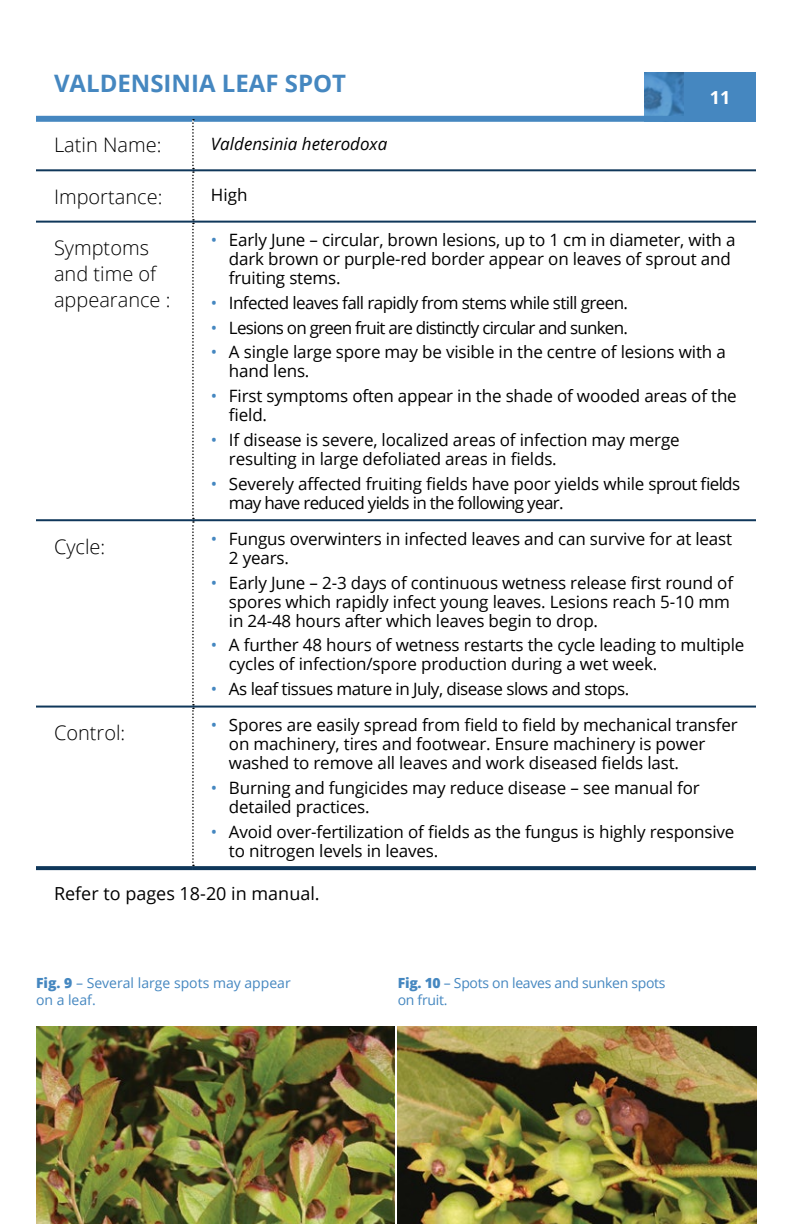
<style>
.page{position:relative;width:792px;height:1224px;background:#fff}
.page>*{position:absolute;margin:0;border:0;box-sizing:border-box;transform-origin:0 0}
.t1{font:700 24px "Open Sans";color:#4587c0}
.t2{font:300 20px/26px "Open Sans";color:#000}
.t3{font:18px "Open Sans";color:#000}
.t4{font:700 18px "Open Sans";color:#fff}
.t5{font:17px/19px "Open Sans";letter-spacing:-.01em;color:#000}
.t6{font:17px/19px "Open Sans";letter-spacing:-.04em;color:#000}
.t7{font:17px "Open Sans";letter-spacing:-.035em;color:#000}
.t8{font:17px "Open Sans";letter-spacing:-.045em;color:#000}
.t9{font:17px "Open Sans";letter-spacing:-.03em;color:#000}
.t10{font:italic 17px "Open Sans";color:#000}
.t11{font:14px/16.8px "Open Sans";letter-spacing:-.02em;color:#4587c0}
.t12{font:14px/16.8px "Open Sans";color:#4587c0}
.s1{color:#4587c0}
.s2{font-weight:800}
</style>
<div class="page">
<div style="left:684px;top:72px;width:72px;height:50px;background:#4587c0"></div>
<img style="left:644px;top:72px;width:40px;height:44px">
<div style="left:36px;top:116px;width:720px;height:6px;background:#4587c0"></div>
<svg style="left:192px;top:119px;width:2px;height:747px"></svg>
<hr style="left:36px;top:169px;width:157px;height:2px;background:#0f375a">
<hr style="left:193px;top:169px;width:563px;height:2px;background:#0f375a">
<hr style="left:36px;top:221px;width:157px;height:2px;background:#0f375a">
<hr style="left:193px;top:221px;width:563px;height:2px;background:#0f375a">
<hr style="left:36px;top:519px;width:157px;height:2px;background:#0f375a">
<hr style="left:193px;top:519px;width:563px;height:2px;background:#0f375a">
<hr style="left:36px;top:706px;width:157px;height:2px;background:#0f375a">
<hr style="left:193px;top:706px;width:563px;height:2px;background:#0f375a">
<svg style="left:36px;top:866px;width:157px;height:4px"></svg>
<svg style="left:193px;top:866px;width:563px;height:4px;background:#163c5e"></svg>
<img style="left:36px;top:1026px;width:359px;height:198px">
<img style="left:398px;top:1026px;width:358px;height:198px">
<h1 class="t1" style="left:54px;top:66px;width:294px">VALDENSINIA LEAF SPOT</h1>
<p class="t4" style="left:710px;top:85px;width:22px">11</p>
<p class="t2" style="left:54px;top:132px;width:109px">Latin Name:</p>
<p class="t10" style="left:211px;top:132px;width:178px">Valdensinia heterodoxa</p>
<p class="t2" style="left:54px;top:183px;width:110px">Importance:</p>
<p class="t5" style="left:211px;top:185px;width:38px">High</p>
<p class="t2" style="left:54px;top:234px;width:118px">Symptoms and time of appearance :</p>
<p class="t5" style="left:229px;top:230px;width:508px;text-indent:-18px"><span class="s1">•</span> Early June – circular, brown lesions, up to 1 cm in diameter, with a dark brown or purple-red border appear on leaves of sprout and fruiting stems.</p>
<p class="t7" style="left:211px;top:291px;width:419px"><span class="s1">•</span> Infected leaves fall rapidly from stems while still green.</p>
<p class="t8" style="left:211px;top:316px;width:418px"><span class="s1">•</span> Lesions on green fruit are distinctly circular and sunken.</p>
<p class="t5" style="left:229px;top:342px;width:498px;text-indent:-18px"><span class="s1">•</span> A single large spore may be visible in the centre of lesions with a hand lens.</p>
<p class="t5" style="left:229px;top:386px;width:509px;text-indent:-18px"><span class="s1">•</span> First symptoms often appear in the shade of wooded areas of the field.</p>
<p class="t5" style="left:229px;top:430px;width:452px;text-indent:-18px"><span class="s1">•</span> If disease is severe, localized areas of infection may merge resulting in large defoliated areas in fields.</p>
<p class="t6" style="left:229px;top:474px;width:513px;text-indent:-18px"><span class="s1">•</span> Severely affected fruiting fields have poor yields while sprout fields may have reduced yields in the following year.</p>
<p class="t2" style="left:54px;top:533px;width:53px">Cycle:</p>
<p class="t5" style="left:229px;top:529px;width:505px;text-indent:-18px"><span class="s1">•</span> Fungus overwinters in infected leaves and can survive for at least<br>2 years.</p>
<p class="t5" style="left:229px;top:572px;width:506px;text-indent:-18px"><span class="s1">•</span> Early June – 2-3 days of continuous wetness release first round of spores which rapidly infect young leaves. Lesions reach 5-10 mm in 24-48 hours after which leaves begin to drop.</p>
<p class="t5" style="left:229px;top:635px;width:517px;text-indent:-18px"><span class="s1">•</span> A further 48 hours of wetness restarts the cycle leading to multiple cycles of infection/spore production during a wet week.</p>
<p class="t9" style="left:211px;top:677px;width:420px"><span class="s1">•</span> As leaf tissues mature in July, disease slows and stops.</p>
<p class="t2" style="left:54px;top:719px;width:73px">Control:</p>
<p class="t5" style="left:229px;top:715px;width:510px;text-indent:-18px"><span class="s1">•</span> Spores are easily spread from field to field by mechanical transfer on machinery, tires and footwear. Ensure machinery is power washed to remove all leaves and work diseased fields last.</p>
<p class="t5" style="left:229px;top:778px;width:472px;text-indent:-18px"><span class="s1">•</span> Burning and fungicides may reduce disease – see manual for detailed practices.</p>
<p class="t5" style="left:229px;top:822px;width:507px;text-indent:-18px"><span class="s1">•</span> Avoid over-fertilization of fields as the fungus is highly responsive to nitrogen levels in leaves.</p>
<p class="t3" style="left:54px;top:881px;width:267px">Refer to pages 18-20 in manual.</p>
<p class="t12" style="left:36px;top:974px;width:256px"><span class="s2">Fig. 9</span> – Several large spots may appear on a leaf.</p>
<p class="t11" style="left:398px;top:974px;width:269px"><span class="s2">Fig. 10</span> – Spots on leaves and sunken spots on fruit.</p>
</div>
